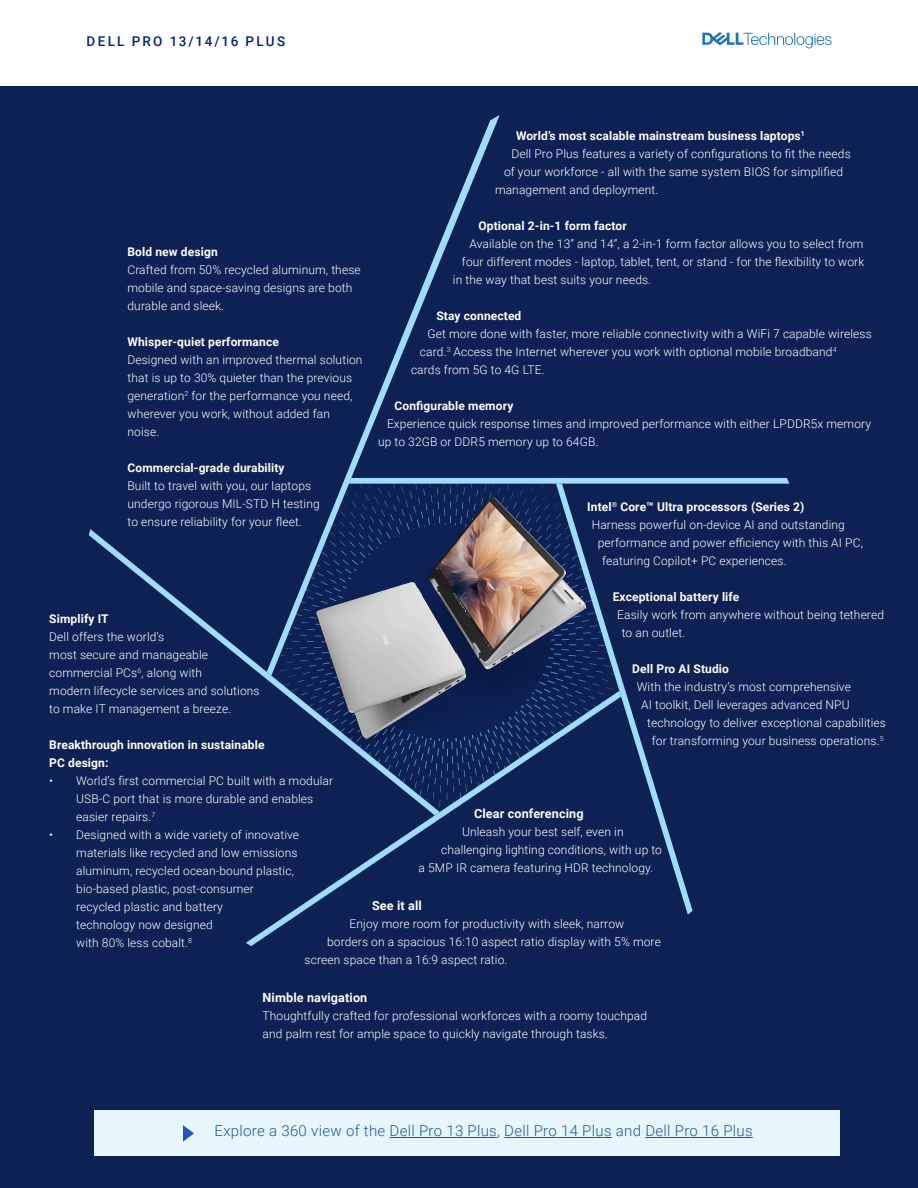
<style>
.page{position:relative;width:918px;height:1188px;background:#fff}
.page>*{position:absolute;margin:0;border:0;box-sizing:border-box;transform-origin:0 0}
.t1{font:300 15px "Roboto";letter-spacing:.02em;color:#175d9e}
.t2{font:500 13.5px "Roboto";letter-spacing:.165em;color:#00227f}
.t3{font:700 12.6px "Roboto";letter-spacing:.01em;color:#fff}
.t4{font:300 12px/18px "Roboto";letter-spacing:.01em;color:#fff}
.t5{font:700 12px/18px "Roboto";letter-spacing:.01em;color:#fff}
</style>
<div class="page">
<div style="left:0;top:86px;width:918px;height:1102px;background:#0d2155"></div>
<svg style="left:702px;top:32px;width:130px;height:16px"></svg>
<svg style="left:246px;top:816px;width:198px;height:130px"></svg>
<svg style="left:657px;top:816px;width:36px;height:99px"></svg>
<svg style="left:434px;top:478px;width:355px;height:338px"></svg>
<svg style="left:352px;top:115px;width:148px;height:344px"></svg>
<svg style="left:89px;top:529px;width:351px;height:286px"></svg>
<img style="left:290px;top:459px;width:321px;height:322px">
<div style="left:95px;top:1110px;width:745px;height:45px;background:#e7f6fd"></div>
<hr style="left:390px;top:1137px;width:107px;height:1px;background:#175d9e">
<hr style="left:504px;top:1137px;width:108px;height:1px;background:#175d9e">
<hr style="left:645px;top:1137px;width:108px;height:1px;background:#175d9e">
<svg style="left:183px;top:1125px;width:11px;height:17px"></svg>
<p class="t2" style="left:87px;top:32px;width:200px">DELL PRO 13/14/16 PLUS</p>
<p class="t5" style="left:516px;top:126px;width:290px">World’s most scalable mainstream business laptops<sup>1</sup></p>
<p class="t4" style="left:512px;top:144px;width:341px">Dell Pro Plus features a variety of configurations to fit the needs</p>
<p class="t4" style="left:504px;top:162px;width:341px">of your workforce - all with the same system BIOS for simplified</p>
<p class="t4" style="left:495px;top:180px;width:165px">management and deployment.</p>
<p class="t5" style="left:478px;top:216px;width:150px">Optional 2-in-1 form factor</p>
<p class="t4" style="left:469px;top:234px;width:396px">Available on the 13” and 14”, a 2-in-1 form factor allows you to select from</p>
<p class="t4" style="left:462px;top:252px;width:404px">four different modes - laptop, tablet, tent, or stand - for the flexibility to work</p>
<p class="t4" style="left:453px;top:270px;width:200px">in the way that best suits your needs.</p>
<p class="t5" style="left:436px;top:306px;width:86px">Stay connected</p>
<p class="t4" style="left:427px;top:324px;width:446px">Get more done with faster, more reliable connectivity with a WiFi 7 capable wireless</p>
<p class="t4" style="left:420px;top:342px;width:418px">card.<sup>3</sup> Access the Internet wherever you work with optional mobile broadband<sup>4</sup></p>
<p class="t4" style="left:411px;top:360px;width:135px">cards from 5G to 4G LTE.</p>
<p class="t5" style="left:394px;top:396px;width:120px">Configurable memory</p>
<p class="t4" style="left:378px;top:414px;width:495px;text-indent:9px">Experience quick response times and improved performance with either LPDDR5x memory up to 32GB or DDR5 memory up to 64GB.</p>
<p class="t5" style="left:128px;top:243px;width:92px">Bold new design</p>
<p class="t4" style="left:128px;top:261px;width:235px">Crafted from 50% recycled aluminum, these mobile and space-saving designs are both durable and sleek.</p>
<p class="t5" style="left:128px;top:333px;width:153px">Whisper-quiet performance</p>
<p class="t4" style="left:128px;top:351px;width:237px">Designed with an improved thermal solution that is up to 30% quieter than the previous generation<sup>2</sup> for the performance you need, wherever you work, without added fan noise.</p>
<p class="t5" style="left:128px;top:459px;width:159px">Commercial-grade durability</p>
<p class="t4" style="left:128px;top:477px;width:194px">Built to travel with you, our laptops undergo rigorous MIL-STD H testing to ensure reliability for your fleet.</p>
<p class="t5" style="left:587px;top:498px;width:219px">Intel<sup>®</sup> Core™ Ultra processors (Series 2)</p>
<p class="t4" style="left:592px;top:516px;width:255px">Harness powerful on-device AI and outstanding</p>
<p class="t4" style="left:598px;top:534px;width:267px">performance and power efficiency with this AI PC,</p>
<p class="t4" style="left:602px;top:552px;width:186px">featuring Copilot+ PC experiences.</p>
<p class="t5" style="left:613px;top:588px;width:128px">Exceptional battery life</p>
<p class="t4" style="left:622px;top:606px;width:264px;text-indent:-4px">Easily work from anywhere without being tethered to an outlet.</p>
<p class="t5" style="left:632px;top:660px;width:98px">Dell Pro AI Studio</p>
<p class="t4" style="left:637px;top:678px;width:216px">With the industry’s most comprehensive</p>
<p class="t4" style="left:641px;top:696px;width:210px">AI toolkit, Dell leverages advanced NPU</p>
<p class="t4" style="left:647px;top:714px;width:240px">technology to deliver exceptional capabilities</p>
<p class="t4" style="left:652px;top:732px;width:233px">for transforming your business operations.<sup>5</sup></p>
<p class="t5" style="left:49px;top:609px;width:61px">Simplify IT</p>
<p class="t4" style="left:49px;top:627px;width:212px">Dell offers the world’s<br>most secure and manageable commercial PCs<sup>6</sup>, along with<br>modern lifecycle services and solutions to make IT management a breeze.</p>
<p class="t5" style="left:49px;top:735px;width:217px">Breakthrough innovation in sustainable<br>PC design:</p>
<p class="t4" style="left:76px;top:771px;width:258px;text-indent:-27px">• World’s first commercial PC built with a modular<br>USB-C port that is more durable and enables easier repairs.<sup>7</sup></p>
<p class="t4" style="left:76px;top:825px;width:224px;text-indent:-27px">• Designed with a wide variety of innovative materials like recycled and low emissions aluminum, recycled ocean-bound plastic, bio-based plastic, post-consumer recycled plastic and battery<br>technology now designed<br>with 80% less cobalt.<sup>8</sup></p>
<p class="t3" style="left:474px;top:805px;width:111px">Clear conferencing</p>
<p class="t4" style="left:462px;top:822px;width:163px">Unleash your best self, even in</p>
<p class="t4" style="left:441px;top:840px;width:222px">challenging lighting conditions, with up to</p>
<p class="t4" style="left:419px;top:858px;width:236px">a 5MP IR camera featuring HDR technology.</p>
<p class="t3" style="left:372px;top:896px;width:51px">See it all</p>
<p class="t4" style="left:350px;top:914px;width:276px">Enjoy more room for productivity with sleek, narrow</p>
<p class="t4" style="left:327px;top:932px;width:335px">borders on a spacious 16:10 aspect ratio display with 5% more</p>
<p class="t4" style="left:305px;top:950px;width:204px">screen space than a 16:9 aspect ratio.</p>
<p class="t3" style="left:263px;top:988px;width:106px">Nimble navigation</p>
<p class="t4" style="left:263px;top:1006px;width:386px">Thoughtfully crafted for professional workforces with a roomy touchpad and palm rest for ample space to quickly navigate through tasks.</p>
<p class="t1" style="left:215px;top:1121px;width:540px">Explore a 360 view of the Dell Pro 13 Plus, Dell Pro 14 Plus and Dell Pro 16 Plus</p>
</div>
